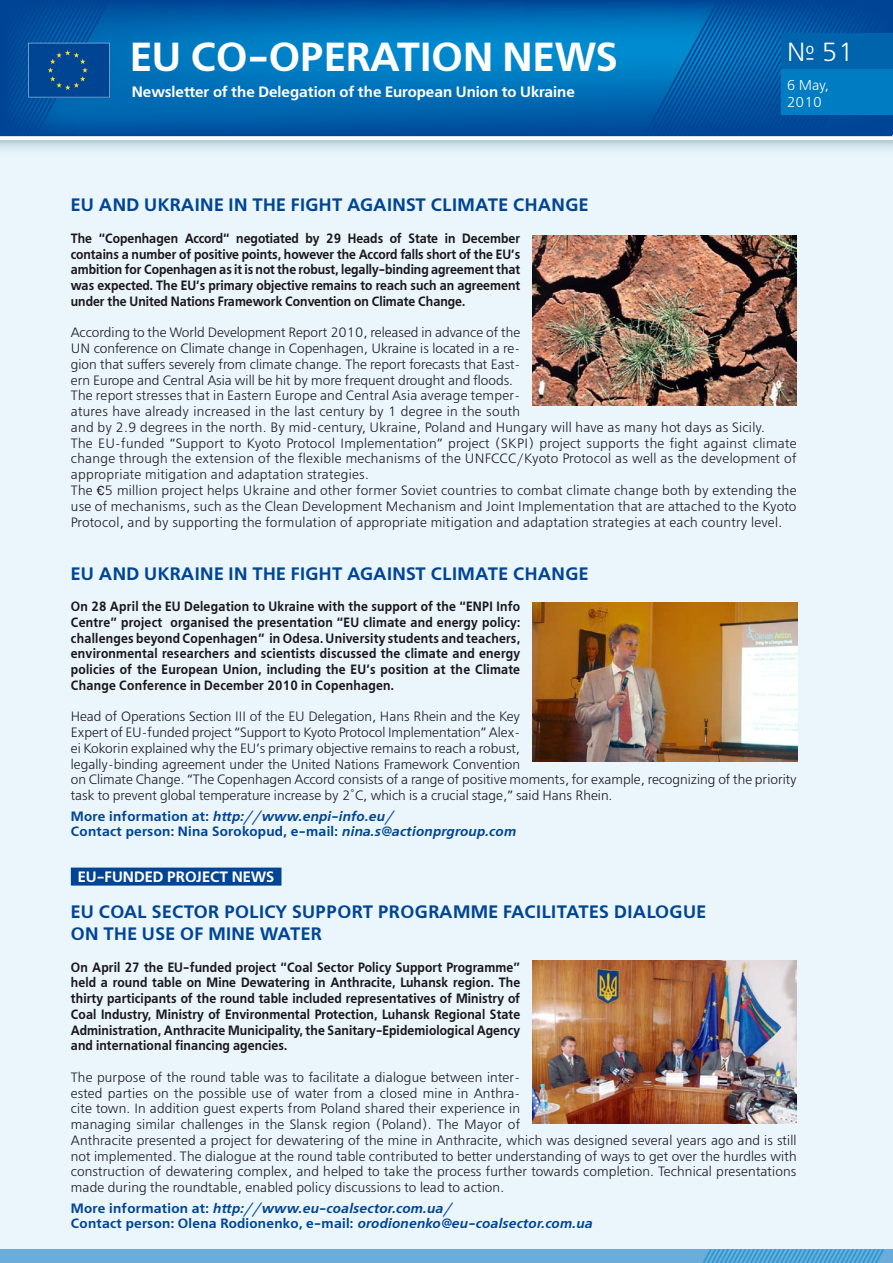
<style>
.page{position:relative;width:893px;height:1263px;background:#fff}
.page>*{position:absolute;margin:0;border:0;box-sizing:border-box;transform-origin:0 0}
.t1{font:700 40.5px "Free Set C";color:#fff}
.t2{font:26.1px "Free Set C";color:#fff}
.t3{font:700 18px/21.6px "Free Set C";letter-spacing:.02em;color:#004494}
.t4{font:700 15px "Free Set C";color:#fff}
.t5{font:14.25px/17.1px "Free Set C";color:#fff}
.t6{font:13.5px/15.8px "Free Set C";letter-spacing:.01em;color:#1a171b}
.t7{font:700 13.5px/15.8px "Free Set C";letter-spacing:.01em;color:#1a171b;text-align:justify;scale:.9 1}
.t8{font:italic 700 13.5px/15px "Free Set C";letter-spacing:.02em;color:#004494}
.t9{font:700 13.5px/15px "Free Set C";letter-spacing:.02em;color:#004494}
.s1{font-family:"Franklin Gothic"}
.s2{font-style:italic}
.s3{font-style:normal}
</style>
<div class="page">
<div style="left:0;top:141px;width:892px;height:1122px;background:#eaf6fc"></div>
<div style="left:0;top:1249px;width:892px;height:14px;background:#6aacda"></div>
<svg style="left:0;top:141px;width:892px;height:9px"></svg>
<img style="left:110px;top:1px;width:534px;height:134px">
<svg style="left:644px;top:0;width:248px;height:136px"></svg>
<svg style="left:703px;top:1249px;width:181px;height:14px"></svg>
<div style="left:781px;top:33px;width:111px;height:82px;background:#007cc2"></div>
<div style="left:781px;top:33px;width:111px;height:36px;background:#0064ad"></div>
<svg style="left:0;top:0;width:110px;height:136px"></svg>
<div style="left:71px;top:867px;width:210px;height:18px;background:#004494"></div>
<img style="left:533px;top:235px;width:264px;height:170px">
<img style="left:533px;top:603px;width:265px;height:159px">
<img style="left:533px;top:960px;width:264px;height:163px">
<h1 class="t1" style="left:130px;top:32px;width:165px">EU Co-operation</h1>
<h1 class="t1" style="left:503px;top:32px;width:59px">News</h1>
<p class="t4" style="left:132px;top:83px;width:445px">Newsletter of the Delegation of the European Union to Ukraine</p>
<h2 class="t2" style="left:787px;top:37px;width:69px">№ 51</h2>
<p class="t5" style="left:787px;top:76px;width:44px">6 May,<br>2010</p>
<h3 class="t3" style="left:71px;top:195px;width:519px">EU AND UKRAINE IN THE FIGHT AGAINST CLIMATE CHANGE</h3>
<p class="t7" style="left:71px;top:231px;width:501px">The “Copenhagen Accord“ negotiated by 29 Heads of State in December contains a number of positive points, however the Accord falls short of the EU’s ambition for Copenhagen as it is not the robust, legally-binding agreement that was expected. The EU’s primary objective remains to reach such an agreement under the United Nations Framework Convention on Climate Change.</p>
<p class="t6" style="left:71px;top:325px;width:727px">According to the World Development Report 2010, released in advance of the<br>UN conference on Climate change in Copenhagen, Ukraine is located in a re-<br>gion that suffers severely from climate change. The report forecasts that East-<br>ern Europe and Central Asia will be hit by more frequent drought and floods.<br>The report stresses that in Eastern Europe and Central Asia average temper-<br>atures have already increased in the last century by 1 degree in the south<br>and by 2.9 degrees in the north. By mid-century, Ukraine, Poland and Hungary will have as many hot days as Sicily.<br>The EU-funded “Support to Kyoto Protocol Implementation” project (SKPI) project supports the fight against climate change through the extension of the flexible mechanisms of the UNFCCC/Kyoto Protocol as well as the development of appropriate mitigation and adaptation strategies.<br>The <span class="s1">€</span>5 million project helps Ukraine and other former Soviet countries to combat climate change both by extending the use of mechanisms, such as the Clean Development Mechanism and Joint Implementation that are attached to the Kyoto Protocol, and by supporting the formulation of appropriate mitigation and adaptation strategies at each country level.</p>
<h3 class="t3" style="left:71px;top:563px;width:519px">EU AND UKRAINE IN THE FIGHT AGAINST CLIMATE CHANGE</h3>
<p class="t7" style="left:71px;top:599px;width:501px">On 28 April the EU Delegation to Ukraine with the support of the “ENPI Info Centre” project organised the presentation “EU climate and energy policy: challenges beyond Copenhagen” in Odesa. University students and teachers, environmental researchers and scientists discussed the climate and energy policies of the European Union, including the EU’s position at the Climate Change Conference in December 2010 in Copenhagen.</p>
<p class="t6" style="left:71px;top:709px;width:727px">Head of Operations Section III of the EU Delegation, Hans Rhein and the Key<br>Expert of EU-funded project “Support to Kyoto Protocol Implementation” Alex-<br>ei Kokorin explained why the EU’s primary objective remains to reach a robust,<br>legally-binding agreement under the United Nations Framework Convention<br>on Climate Change. “The Copenhagen Accord consists of a range of positive moments, for example, recognizing of the priority task to prevent global temperature increase by 2˚С, which is a crucial stage,” said Hans Rhein.</p>
<p class="t9" style="left:71px;top:809px;width:446px">More information at: <span class="s2">http://www.enpi-info.eu/<br></span>Contact person: Nina Sorokopud, e-mail: <span class="s2">nina.s@actionprgroup.com</span></p>
<p class="t4" style="left:78px;top:868px;width:198px">EU-FUNDED PROJECT NEWS</p>
<h3 class="t3" style="left:71px;top:902px;width:637px">EU COAL SECTOR POLICY SUPPORT PROGRAMME FACILITATES DIALOGUE<br>ON THE USE OF MINE WATER</h3>
<p class="t7" style="left:71px;top:959px;width:501px">On April 27 the EU-funded project “Coal Sector Policy Support Programme” held a round table on Mine Dewatering in Anthracite, Luhansk region. The thirty participants of the round table included representatives of Ministry of Coal Industry, Ministry of Environmental Protection, Luhansk Regional State Administration, Anthracite Municipality, the Sanitary-Epidemiological Agency and international financing agencies.</p>
<p class="t6" style="left:71px;top:1069px;width:727px">The purpose of the round table was to facilitate a dialogue between inter-<br>ested parties on the possible use of water from a closed mine in Anthra-<br>cite town. In addition guest experts from Poland shared their experience in<br>managing similar challenges in the Slansk region (Poland). The Mayor of<br>Anthracite presented a project for dewatering of the mine in Anthracite, which was designed several years ago and is still not implemented. The dialogue at the round table contributed to better understanding of ways to get over the hurdles with construction of dewatering complex, and helped to take the process further towards completion. Technical presentations made during the roundtable, enabled policy discussions to lead to action.</p>
<p class="t8" style="left:71px;top:1201px;width:523px"><span class="s3">More information at:</span> http://www.eu-coalsector.com.ua/<br><span class="s3">Contact person: Olena Rodionenko, e-mail:</span> orodionenko@eu-coalsector.com.ua</p>
</div>
